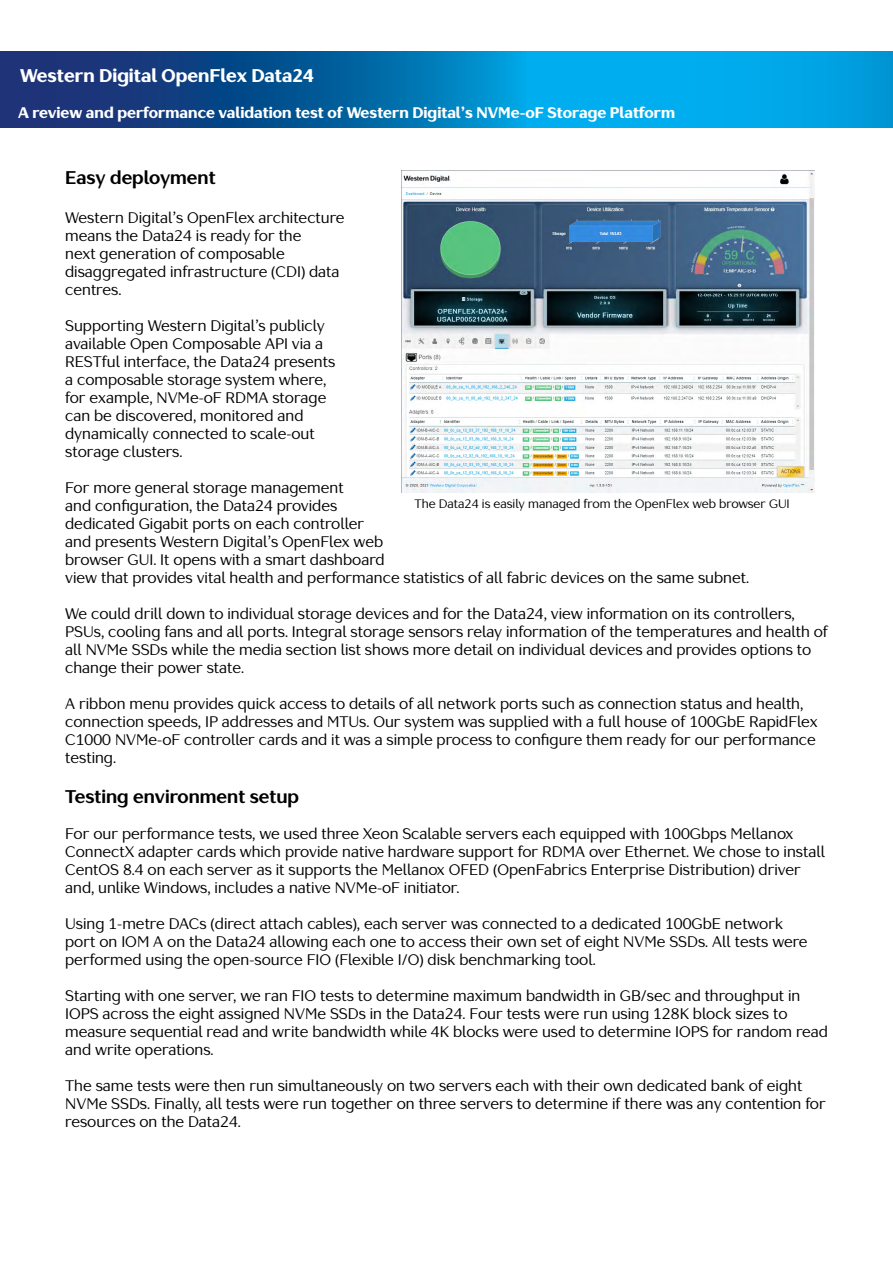
<style>
.page{position:relative;width:893px;height:1263px;background:#fff}
.page>*{position:absolute;margin:0;border:0;box-sizing:border-box;transform-origin:0 0}
.t1{font:700 18px "Lagu Sans";color:#000}
.t2{font:800 18px "Lagu Sans";color:#fff}
.t3{font:15px/18px "Lagu Sans";color:#000}
.t4{font:800 15px "Lagu Sans";color:#fff}
.t5{font:12px "Lagu Sans";color:#000}
</style>
<div class="page">
<svg style="left:0;top:52px;width:893px;height:75px;background:#0578b8"></svg>
<img style="left:402px;top:170px;width:412px;height:322px">
<p class="t2" style="left:20px;top:61px;width:295px">Western Digital OpenFlex Data24</p>
<p class="t4" style="left:18px;top:100px;width:659px">A review and performance validation test of Western Digital’s NVMe-oF Storage Platform</p>
<p class="t1" style="left:65px;top:163px;width:152px">Easy deployment</p>
<p class="t3" style="left:65px;top:208px;width:281px">Western Digital’s OpenFlex architecture means the Data24 is ready for the<br>next generation of composable disaggregated infrastructure (CDI) data centres.</p>
<p class="t3" style="left:65px;top:316px;width:272px">Supporting Western Digital’s publicly available Open Composable API via a RESTful interface, the Data24 presents a composable storage system where, for example, NVMe-oF RDMA storage can be discovered, monitored and dynamically connected to scale-out storage clusters.</p>
<p class="t3" style="left:65px;top:478px;width:685px">For more general storage management<br>and configuration, the Data24 provides<br>dedicated Gigabit ports on each controller<br>and presents Western Digital’s OpenFlex web<br>browser GUI. It opens with a smart dashboard<br>view that provides vital health and performance statistics of all fabric devices on the same subnet.</p>
<p class="t3" style="left:65px;top:604px;width:764px">We could drill down to individual storage devices and for the Data24, view information on its controllers, PSUs, cooling fans and all ports. Integral storage sensors relay information of the temperatures and health of all NVMe SSDs while the media section list shows more detail on individual devices and provides options to change their power state.</p>
<p class="t3" style="left:65px;top:694px;width:754px">A ribbon menu provides quick access to details of all network ports such as connection status and health, connection speeds, IP addresses and MTUs. Our system was supplied with a full house of 100GbE RapidFlex C1000 NVMe-oF controller cards and it was a simple process to configure them ready for our performance testing.</p>
<p class="t1" style="left:65px;top:782px;width:235px">Testing environment setup</p>
<p class="t3" style="left:65px;top:823px;width:761px">For our performance tests, we used three Xeon Scalable servers each equipped with 100Gbps Mellanox ConnectX adapter cards which provide native hardware support for RDMA over Ethernet. We chose to install CentOS 8.4 on each server as it supports the Mellanox OFED (OpenFabrics Enterprise Distribution) driver and, unlike Windows, includes a native NVMe-oF initiator.</p>
<p class="t3" style="left:65px;top:913px;width:744px">Using 1-metre DACs (direct attach cables), each server was connected to a dedicated 100GbE network port on IOM A on the Data24 allowing each one to access their own set of eight NVMe SSDs. All tests were performed using the open-source FIO (Flexible I/O) disk benchmarking tool.</p>
<p class="t3" style="left:65px;top:985px;width:764px">Starting with one server, we ran FIO tests to determine maximum bandwidth in GB/sec and throughput in IOPS across the eight assigned NVMe SSDs in the Data24. Four tests were run using 128K block sizes to measure sequential read and write bandwidth while 4K blocks were used to determine IOPS for random read and write operations.</p>
<p class="t3" style="left:65px;top:1075px;width:762px">The same tests were then run simultaneously on two servers each with their own dedicated bank of eight<br>NVMe SSDs. Finally, all tests were run together on three servers to determine if there was any contention for resources on the Data24.</p>
<p class="t5" style="left:414px;top:494px;width:377px">The Data24 is easily managed from the OpenFlex web browser GUI</p>
</div>
